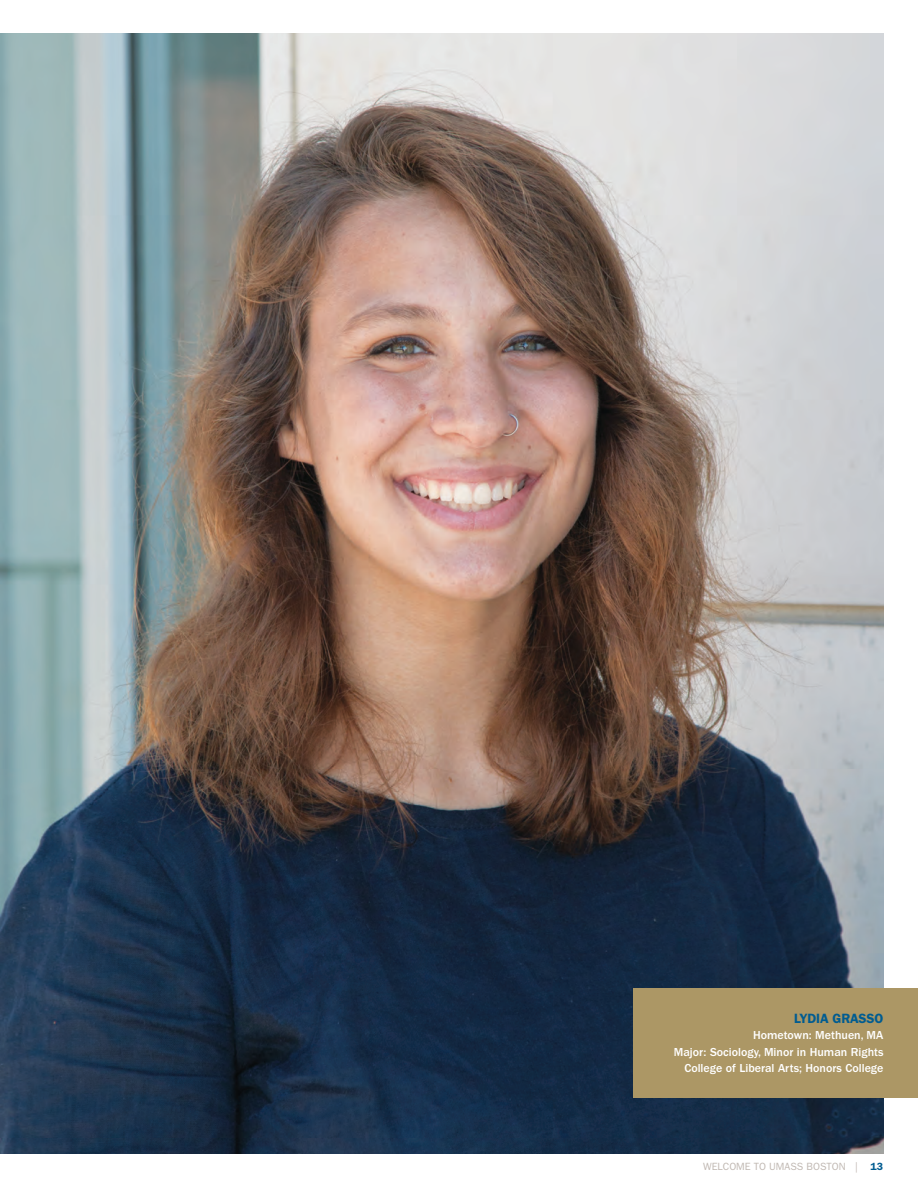
<style>
.page{position:relative;width:918px;height:1188px;background:#fff}
.page>*{position:absolute;margin:0;border:0;box-sizing:border-box;transform-origin:0 0}
.t1{font:600 13.5px "ITC Franklin Gothic Std";letter-spacing:-.01em;color:#005c91}
.t2{font:500 12px/16.5px "ITC Franklin Gothic Std";color:#fff;text-align:right}
.t3{font:10.5px "ITC Franklin Gothic Std";color:#c0b8b2}
.s1{font-weight:600;color:#005c91}
</style>
<div class="page">
<img style="left:0;top:33px;width:883px;height:1120px">
<div style="left:634px;top:988px;width:284px;height:110px;background:#ac9765"></div>
<p class="t1" style="left:794px;top:1010px;width:91px">LYDIA GRASSO</p>
<p class="t2" style="left:674px;top:1027px;width:211px">Hometown: Methuen, MA<br>Major: Sociology, Minor in Human Rights<br>College of Liberal Arts; Honors College</p>
<p class="t3" style="left:703px;top:1160px;width:181px">WELCOME TO UMASS BOSTON | <span class="s1">13</span></p>
</div>
